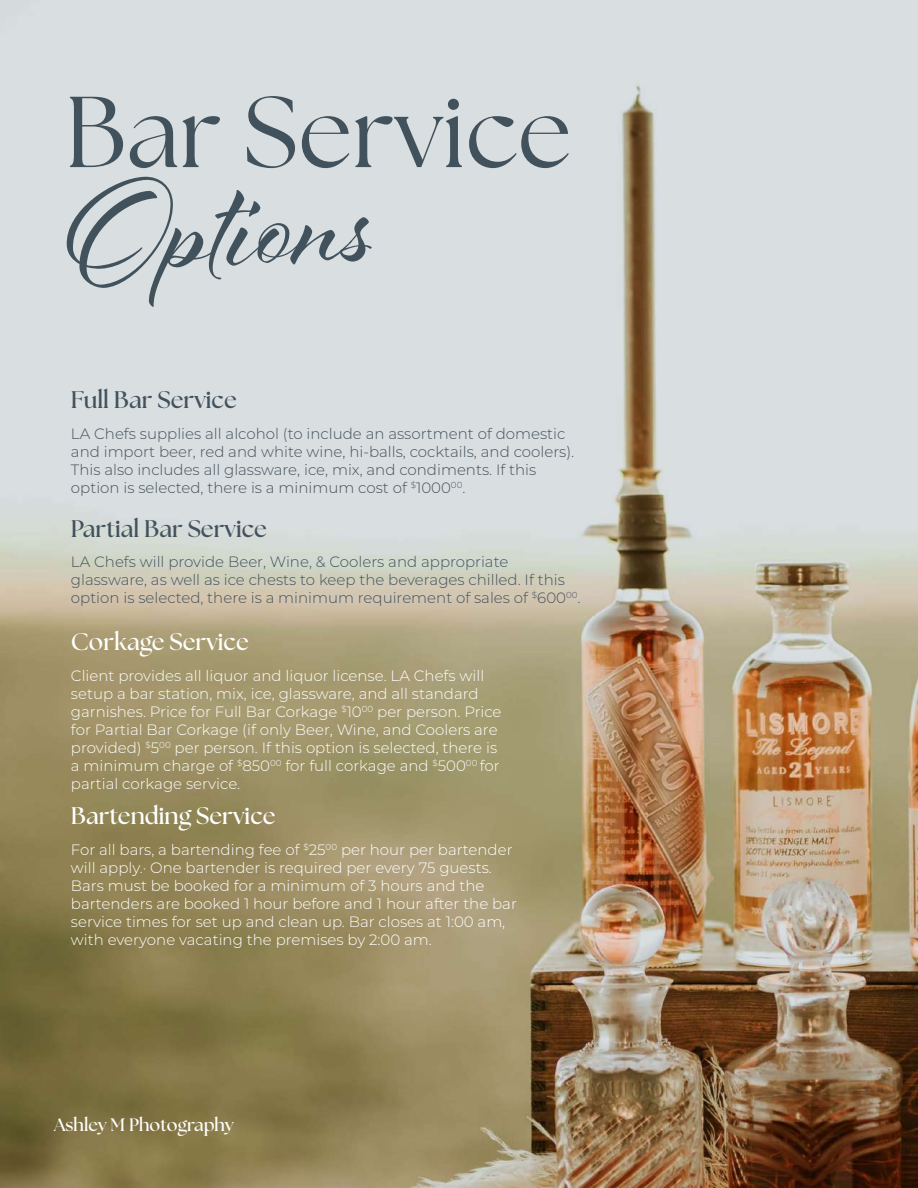
<style>
.page{position:relative;width:918px;height:1188px;background:#fff}
.page>*{position:absolute;margin:0;border:0;box-sizing:border-box;transform-origin:0 0}
.t1{font:141px "Al Fresco";color:#42525c}
.t2{font:100.5px "The Seasons";color:#42525c}
.t3{font:700 24px "The Seasons";color:#42525c}
.t4{font:700 24px "The Seasons";color:#fff}
.t5{font:700 18px "The Seasons";color:#fff}
.t6{font:300 15px/18px "Montserrat";color:#fff}
.t7{font:300 15px/18px "Montserrat";color:#42525c}
</style>
<div class="page">
<img style="left:0;top:0;width:918px;height:1188px">
<h2 class="t2" style="left:65px;top:66px;width:508px">Bar Service</h2>
<h1 class="t1" style="left:61px;top:142px;width:311px;rotate:-3deg">Options</h1>
<h3 class="t3" style="left:71px;top:384px;width:167px">Full Bar Service</h3>
<p class="t7" style="left:71px;top:424px;width:505px">LA Chefs supplies all alcohol (to include an assortment of domestic and import beer, red and white wine, hi-balls, cocktails, and coolers).<br>This also includes all glassware, ice, mix, and condiments. If this option is selected, there is a minimum cost of <sup>$</sup>1000<sup>00</sup>.</p>
<h3 class="t3" style="left:71px;top:512px;width:198px">Partial Bar Service</h3>
<p class="t7" style="left:71px;top:553px;width:511px">LA Chefs will provide Beer, Wine, &amp; Coolers and appropriate glassware, as well as ice chests to keep the beverages chilled. If this option is selected, there is a minimum requirement of sales of <sup>$</sup>600<sup>00</sup>.</p>
<h3 class="t4" style="left:71px;top:626px;width:179px">Corkage Service</h3>
<p class="t6" style="left:71px;top:666px;width:432px">Client provides all liquor and liquor license. LA Chefs will setup a bar station, mix, ice, glassware, and all standard garnishes. Price for Full Bar Corkage <sup>$</sup>10<sup>00</sup> per person. Price for Partial Bar Corkage (if only Beer, Wine, and Coolers are provided) <sup>$</sup>5<sup>00</sup> per person. If this option is selected, there is a minimum charge of <sup>$</sup>850<sup>00</sup> for full corkage and <sup>$</sup>500<sup>00</sup> for partial corkage service.</p>
<h3 class="t4" style="left:71px;top:800px;width:206px">Bartending Service</h3>
<p class="t6" style="left:71px;top:840px;width:448px">For all bars, a bartending fee of <sup>$</sup>25<sup>00</sup> per hour per bartender will apply.· One bartender is required per every 75 guests.<br>Bars must be booked for a minimum of 3 hours and the bartenders are booked 1 hour before and 1 hour after the bar service times for set up and clean up. Bar closes at 1:00 am, with everyone vacating the premises by 2:00 am.</p>
<p class="t5" style="left:54px;top:1112px;width:182px">Ashley M Photography</p>
</div>
